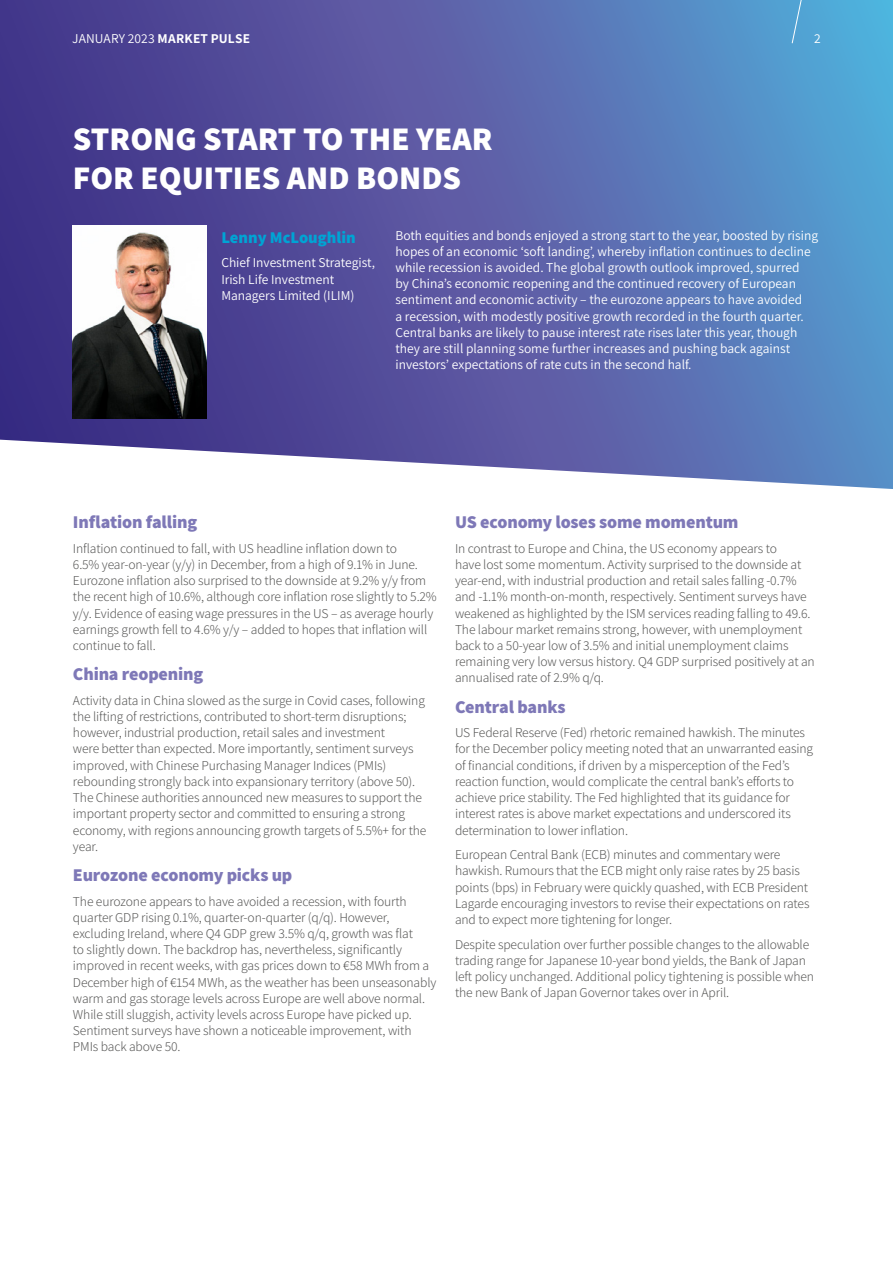
<style>
.page{position:relative;width:893px;height:1263px;background:#fff}
.page>*{position:absolute;margin:0;border:0;box-sizing:border-box;transform-origin:0 0}
.t1{font:800 33px/39.6px "Assistant";color:#fff}
.t2{font:800 18px "Assistant";letter-spacing:-.01em;color:#7e78b7}
.t3{font:800 16.5px "Assistant";color:#00a4d4}
.t4{font:300 13.5px/16.2px "Assistant";letter-spacing:-.01em;color:#575756}
.t5{font:13.5px/16.2px "Assistant";color:#fff}
.s1{font-weight:700}
</style>
<div class="page">
<svg style="left:0;top:0;width:893px;height:489px;background:#5d6aad"></svg>
<img style="left:72px;top:226px;width:134px;height:193px">
<div style="left:791px;top:0;width:38px;height:44px;background:#51a5d5"></div>
<p class="t5" style="left:72px;top:30px;width:179px">JANUARY 2023 <span class="s1">MARKET PULSE</span></p>
<p class="t5" style="left:814px;top:30px;width:8px">2</p>
<h1 class="t1" style="left:73px;top:117px;width:421px">STRONG START TO THE YEAR<br>FOR EQUITIES AND BONDS</h1>
<p class="t3" style="left:221px;top:226px;width:136px">Lenny McLoughlin</p>
<p class="t5" style="left:221px;top:254px;width:155px">Chief Investment Strategist,<br>Irish Life Investment<br>Managers Limited (ILIM)</p>
<p class="t5" style="left:395px;top:226px;width:424px">Both equities and bonds enjoyed a strong start to the year, boosted by rising hopes of an economic ‘soft landing’, whereby inflation continues to decline while recession is avoided. The global growth outlook improved, spurred<br>by China’s economic reopening and the continued recovery of European sentiment and economic activity – the eurozone appears to have avoided<br>a recession, with modestly positive growth recorded in the fourth quarter.<br>Central banks are likely to pause interest rate rises later this year, though they are still planning some further increases and pushing back against investors’ expectations of rate cuts in the second half.</p>
<h2 class="t2" style="left:73px;top:510px;width:126px">Inflation falling</h2>
<p class="t4" style="left:73px;top:539px;width:365px">Inflation continued to fall, with US headline inflation down to<br>6.5% year-on-year (y/y) in December, from a high of 9.1% in June.<br>Eurozone inflation also surprised to the downside at 9.2% y/y from the recent high of 10.6%, although core inflation rose slightly to 5.2% y/y. Evidence of easing wage pressures in the US – as average hourly earnings growth fell to 4.6% y/y – added to hopes that inflation will continue to fall.</p>
<h2 class="t2" style="left:73px;top:662px;width:132px">China reopening</h2>
<p class="t4" style="left:73px;top:691px;width:355px">Activity data in China slowed as the surge in Covid cases, following the lifting of restrictions, contributed to short-term disruptions; however, industrial production, retail sales and investment<br>were better than expected. More importantly, sentiment surveys improved, with Chinese Purchasing Manager Indices (PMIs) rebounding strongly back into expansionary territory (above 50).<br>The Chinese authorities announced new measures to support the important property sector and committed to ensuring a strong economy, with regions announcing growth targets of 5.5%+ for the year.</p>
<h2 class="t2" style="left:73px;top:862px;width:221px">Eurozone economy picks up</h2>
<p class="t4" style="left:73px;top:892px;width:365px">The eurozone appears to have avoided a recession, with fourth quarter GDP rising 0.1%, quarter-on-quarter (q/q). However, excluding Ireland, where Q4 GDP grew 3.5% q/q, growth was flat<br>to slightly down. The backdrop has, nevertheless, significantly improved in recent weeks, with gas prices down to €58 MWh from a December high of €154 MWh, as the weather has been unseasonably warm and gas storage levels across Europe are well above normal.<br>While still sluggish, activity levels across Europe have picked up.<br>Sentiment surveys have shown a noticeable improvement, with PMIs back above 50.</p>
<h2 class="t2" style="left:455px;top:510px;width:285px">US economy loses some momentum</h2>
<p class="t4" style="left:455px;top:539px;width:361px">In contrast to Europe and China, the US economy appears to<br>have lost some momentum. Activity surprised to the downside at year-end, with industrial production and retail sales falling -0.7% and -1.1% month-on-month, respectively. Sentiment surveys have weakened as highlighted by the ISM services reading falling to 49.6.<br>The labour market remains strong, however, with unemployment back to a 50-year low of 3.5% and initial unemployment claims remaining very low versus history. Q4 GDP surprised positively at an annualised rate of 2.9% q/q.</p>
<h2 class="t2" style="left:455px;top:694px;width:112px">Central banks</h2>
<p class="t4" style="left:455px;top:724px;width:360px">US Federal Reserve (Fed) rhetoric remained hawkish. The minutes for the December policy meeting noted that an unwarranted easing of financial conditions, if driven by a misperception of the Fed’s reaction function, would complicate the central bank’s efforts to achieve price stability. The Fed highlighted that its guidance for interest rates is above market expectations and underscored its determination to lower inflation.</p>
<p class="t4" style="left:455px;top:846px;width:356px">European Central Bank (ECB) minutes and commentary were hawkish. Rumours that the ECB might only raise rates by 25 basis points (bps) in February were quickly quashed, with ECB President Lagarde encouraging investors to revise their expectations on rates and to expect more tightening for longer.</p>
<p class="t4" style="left:455px;top:935px;width:360px">Despite speculation over further possible changes to the allowable trading range for Japanese 10-year bond yields, the Bank of Japan left policy unchanged. Additional policy tightening is possible when the new Bank of Japan Governor takes over in April.</p>
</div>
